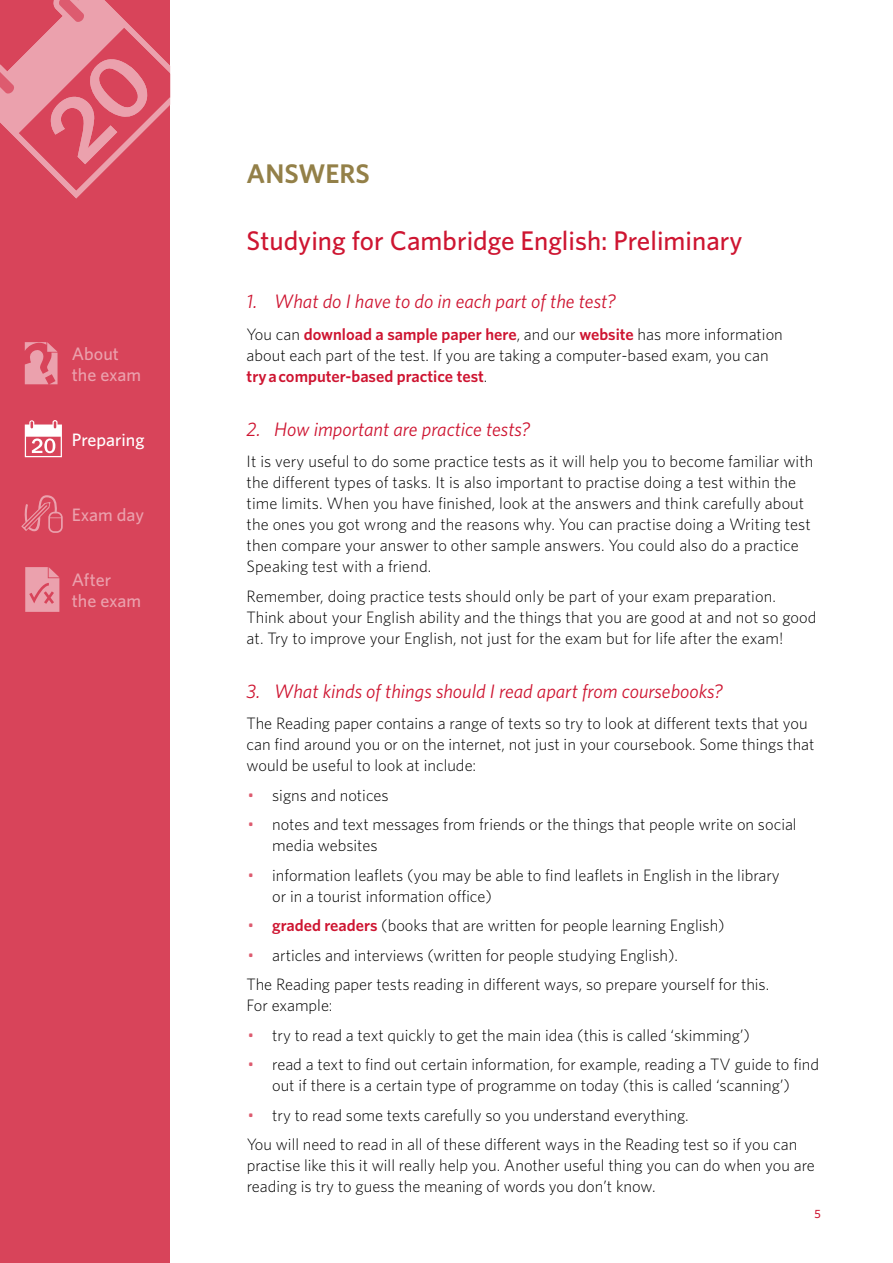
<style>
.page{position:relative;width:893px;height:1263px;background:#fff}
.page>*{position:absolute;margin:0;border:0;box-sizing:border-box;transform-origin:0 0}
.t1{font:500 27px "Whitney";color:#ce1531}
.t2{font:600 27px "Whitney";color:#938048}
.t3{font:italic 19.5px "Whitney";color:#ce1531}
.t4{font:500 18px/21.6px "Whitney";color:#eba1ad}
.t5{font:500 18px "Whitney";color:#fff}
.t6{font:300 16.5px/21px "Whitney";color:#000}
.t7{font:500 12px "Whitney";color:#ce1531}
.s1{font-weight:600;color:#ce1531}
.s2{color:#dd5b6f}
</style>
<div class="page">
<div style="left:0;top:0;width:170px;height:1263px;background:#d8445a"></div>
<svg style="left:25px;top:567px;width:34px;height:45px"></svg>
<svg style="left:21px;top:495px;width:42px;height:38px"></svg>
<svg style="left:25px;top:342px;width:33px;height:42px"></svg>
<svg style="left:25px;top:420px;width:37px;height:37px"></svg>
<svg style="left:0;top:0;width:170px;height:198px"></svg>
<p class="t4" style="left:72px;top:342px;width:71px">About the exam</p>
<p class="t5" style="left:72px;top:428px;width:74px">Preparing</p>
<p class="t4" style="left:72px;top:504px;width:74px">Exam day</p>
<p class="t4" style="left:72px;top:568px;width:71px">After<br>the exam</p>
<h1 class="t2" style="left:247px;top:156px;width:125px">ANSWERS</h1>
<h1 class="t1" style="left:247px;top:223px;width:497px">Studying for Cambridge English: Preliminary</h1>
<p class="t3" style="left:247px;top:288px;width:371px">1. What do I have to do in each part of the test?</p>
<p class="t6" style="left:247px;top:323px;width:538px">You can <span class="s1">download a sample paper here</span>, and our <span class="s1">website</span> has more information about each part of the test. If you are taking a computer-based exam, you can <span class="s1">try a computer-based practice test</span>.</p>
<p class="t3" style="left:247px;top:416px;width:285px">2. How important are practice tests?</p>
<p class="t6" style="left:247px;top:450px;width:568px">It is very useful to do some practice tests as it will help you to become familiar with the different types of tasks. It is also important to practise doing a test within the time limits. When you have finished, look at the answers and think carefully about the ones you got wrong and the reasons why. You can practise doing a Writing test then compare your answer to other sample answers. You could also do a practice Speaking test with a friend.</p>
<p class="t6" style="left:247px;top:585px;width:571px">Remember, doing practice tests should only be part of your exam preparation.<br>Think about your English ability and the things that you are good at and not so good at. Try to improve your English, not just for the exam but for life after the exam!</p>
<p class="t3" style="left:247px;top:678px;width:478px">3. What kinds of things should I read apart from coursebooks?</p>
<p class="t6" style="left:247px;top:712px;width:569px">The Reading paper contains a range of texts so try to look at different texts that you can find around you or on the internet, not just in your coursebook. Some things that would be useful to look at include:</p>
<p class="t6" style="left:247px;top:784px;width:143px"><span class="s2">•</span> signs and notices</p>
<p class="t6" style="left:272px;top:813px;width:526px;text-indent:-25px"><span class="s2">•</span> notes and text messages from friends or the things that people write on social media websites</p>
<p class="t6" style="left:272px;top:864px;width:509px;text-indent:-25px"><span class="s2">•</span> information leaflets (you may be able to find leaflets in English in the library or in a tourist information office)</p>
<p class="t6" style="left:247px;top:914px;width:479px"><span class="s2">•</span> <span class="s1">graded readers</span> (books that are written for people learning English)</p>
<p class="t6" style="left:247px;top:940px;width:524px;line-height:29.5px"><span class="s2">•</span> articles and interviews (written for people studying English).<br>The Reading paper tests reading in different ways, so prepare yourself for this.</p>
<p class="t6" style="left:247px;top:994px;width:87px">For example:</p>
<p class="t6" style="left:247px;top:1024px;width:504px"><span class="s2">•</span> try to read a text quickly to get the main idea (this is called ‘skimming’)</p>
<p class="t6" style="left:247px;top:1053px;width:573px;text-align:center"><span class="s2">•</span> read a text to find out certain information, for example, reading a TV guide to find out if there is a certain type of programme on today (this is called ‘scanning’)</p>
<p class="t6" style="left:247px;top:1100px;width:552px;line-height:29.5px"><span class="s2">•</span> try to read some texts carefully so you understand everything.<br>You will need to read in all of these different ways in the Reading test so if you can</p>
<p class="t6" style="left:247px;top:1154px;width:570px">practise like this it will really help you. Another useful thing you can do when you are reading is try to guess the meaning of words you don’t know.</p>
<p class="t7" style="left:814px;top:1205px;width:8px">5</p>
</div>
